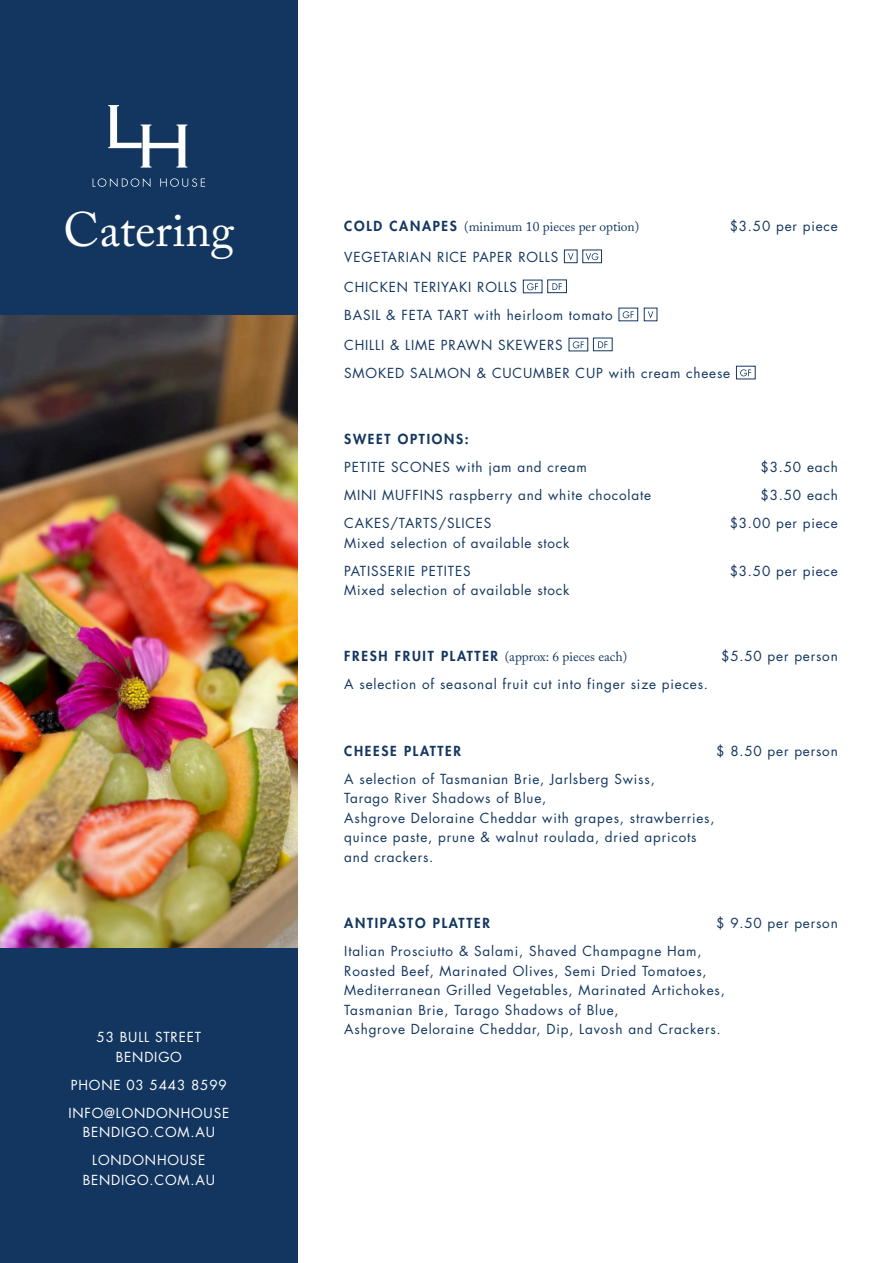
<style>
.page{position:relative;width:893px;height:1263px;background:#fff}
.page>*{position:absolute;margin:0;border:0;box-sizing:border-box;transform-origin:0 0}
.t1{font:48px "Adobe Caslon Pro";color:#fff}
.t2{font:13.5px/19.5px "Futura Std";letter-spacing:.06em;color:#133660}
.t3{font:13.5px/19.5px "Futura Std";letter-spacing:.06em;color:#fff;text-align:center}
.t4{font:13.5px "Adobe Caslon Pro";color:#133660}
.t5{font:800 13.5px "Futura Std";letter-spacing:.125em;color:#133660}
.s1{font-family:"Futura Std";font-weight:800}
</style>
<div class="page">
<div style="left:564px;top:250px;width:13px;height:13px;border:1px solid #133660"></div>
<svg style="left:568px;top:253px;width:5px;height:7px"></svg>
<div style="left:582px;top:250px;width:20px;height:13px;border:1px solid #133660"></div>
<svg style="left:586px;top:253px;width:12px;height:7px"></svg>
<svg style="left:527px;top:283px;width:11px;height:7px"></svg>
<div style="left:547px;top:279px;width:20px;height:14px;border:1px solid #133660"></div>
<svg style="left:552px;top:283px;width:10px;height:7px"></svg>
<svg style="left:623px;top:311px;width:11px;height:7px"></svg>
<svg style="left:648px;top:311px;width:5px;height:8px"></svg>
<svg style="left:573px;top:341px;width:11px;height:7px"></svg>
<svg style="left:598px;top:341px;width:10px;height:7px"></svg>
<svg style="left:740px;top:369px;width:11px;height:7px"></svg>
<div style="left:0;top:0;width:298px;height:1263px;background:#133660"></div>
<svg style="left:108px;top:105px;width:79px;height:63px"></svg>
<svg style="left:93px;top:178px;width:57px;height:9px"></svg>
<svg style="left:160px;top:178px;width:45px;height:9px"></svg>
<img style="left:0;top:316px;width:298px;height:631px">
<p class="t1" style="left:64px;top:201px;width:172px">Catering</p>
<p class="t3" style="left:97px;top:1028px;width:106px">53 BULL STREET<br>BENDIGO</p>
<p class="t3" style="left:71px;top:1075px;width:157px">PHONE 03 5443 8599</p>
<p class="t3" style="left:68px;top:1103px;width:162px">INFO@LONDONHOUSE<br>BENDIGO.COM.AU</p>
<p class="t3" style="left:83px;top:1151px;width:134px">LONDONHOUSE<br>BENDIGO.COM.AU</p>
<p class="t4" style="left:344px;top:219px;width:296px"><span class="s1">COLD CANAPES</span> (minimum 10 pieces per option)</p>
<p class="t2" style="left:730px;top:217px;width:110px">$3.50 per piece</p>
<p class="t2" style="left:344px;top:247px;width:215px">VEGETARIAN RICE PAPER ROLLS</p>
<p class="t2" style="left:344px;top:277px;width:174px">CHICKEN TERIYAKI ROLLS</p>
<p class="t2" style="left:344px;top:305px;width:270px">BASIL &amp; FETA TART with heirloom tomato</p>
<p class="t2" style="left:344px;top:335px;width:220px">CHILLI &amp; LIME PRAWN SKEWERS</p>
<p class="t2" style="left:344px;top:363px;width:387px">SMOKED SALMON &amp; CUCUMBER CUP with cream cheese</p>
<p class="t5" style="left:344px;top:431px;width:126px">SWEET OPTIONS:</p>
<p class="t2" style="left:344px;top:457px;width:244px">PETITE SCONES with jam and cream</p>
<p class="t2" style="left:761px;top:457px;width:79px">$3.50 each</p>
<p class="t2" style="left:344px;top:485px;width:308px">MINI MUFFINS raspberry and white chocolate</p>
<p class="t2" style="left:761px;top:485px;width:79px">$3.50 each</p>
<p class="t2" style="left:344px;top:514px;width:149px">CAKES/TARTS/SLICES</p>
<p class="t2" style="left:730px;top:514px;width:110px">$3.00 per piece</p>
<p class="t2" style="left:344px;top:533px;width:227px">Mixed selection of available stock</p>
<p class="t2" style="left:344px;top:561px;width:128px">PATISSERIE PETITES</p>
<p class="t2" style="left:730px;top:561px;width:110px">$3.50 per piece</p>
<p class="t2" style="left:344px;top:581px;width:227px">Mixed selection of available stock</p>
<p class="t4" style="left:344px;top:649px;width:284px"><span class="s1">FRESH FRUIT PLATTER</span> (approx: 6 pieces each)</p>
<p class="t2" style="left:721px;top:647px;width:118px">$5.50 per person</p>
<p class="t2" style="left:344px;top:675px;width:365px">A selection of seasonal fruit cut into finger size pieces.</p>
<p class="t5" style="left:344px;top:742px;width:118px">CHEESE PLATTER</p>
<p class="t2" style="left:716px;top:741px;width:123px">$ 8.50 per person</p>
<p class="t2" style="left:344px;top:769px;width:372px">A selection of Tasmanian Brie, Jarlsberg Swiss,<br>Tarago River Shadows of Blue,<br>Ashgrove Deloraine Cheddar with grapes, strawberries, quince paste, prune &amp; walnut roulada, dried apricots and crackers.</p>
<p class="t5" style="left:344px;top:914px;width:147px">ANTIPASTO PLATTER</p>
<p class="t2" style="left:716px;top:913px;width:123px">$ 9.50 per person</p>
<p class="t2" style="left:344px;top:941px;width:382px">Italian Prosciutto &amp; Salami, Shaved Champagne Ham, Roasted Beef, Marinated Olives, Semi Dried Tomatoes, Mediterranean Grilled Vegetables, Marinated Artichokes, Tasmanian Brie, Tarago Shadows of Blue,<br>Ashgrove Deloraine Cheddar, Dip, Lavosh and Crackers.</p>
</div>
